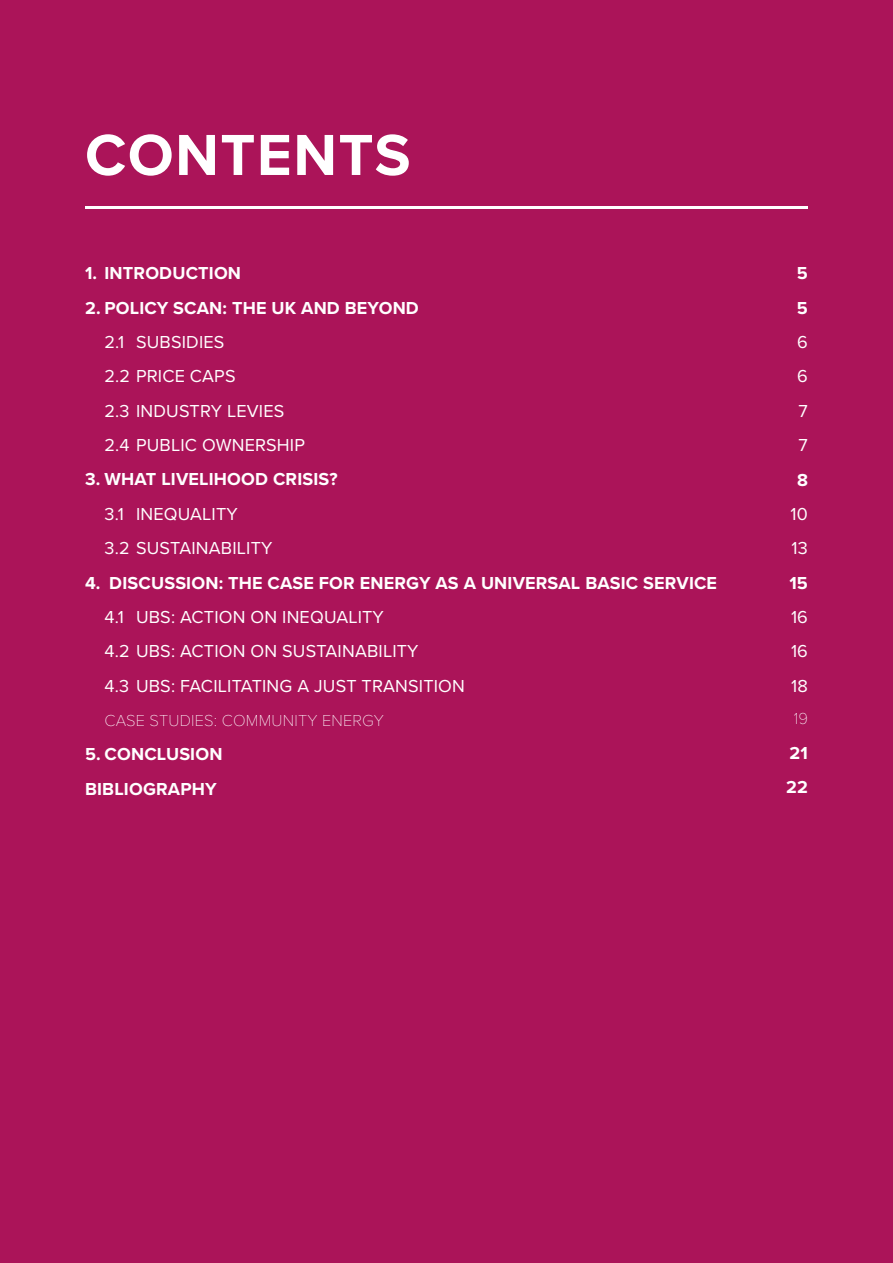
<style>
.page{position:relative;width:893px;height:1263px;background:#ab1459}
.page>*{position:absolute;margin:0;border:0;box-sizing:border-box;transform-origin:0 0}
.t1{font:700 60px "Proxima Nova";letter-spacing:.025em;color:#fff}
.t2{font:18px/34.3px "Proxima Nova";letter-spacing:.01em;color:#fff}
.t3{font:700 18px/34.3px "Proxima Nova";letter-spacing:.01em;color:#fff}
.t4{font:100 16.5px "Proxima Nova T";letter-spacing:.01em;color:#fff}
</style>
<div class="page">
<hr style="left:85px;top:206px;width:723px;height:2px;background:#fff">
<h1 class="t1" style="left:85px;top:110px;width:327px">CONTENTS</h1>
<p class="t3" style="left:85px;top:256px;width:158px">1. INTRODUCTION</p>
<p class="t3" style="left:85px;top:290px;width:335px">2. POLICY SCAN: THE UK AND BEYOND</p>
<p class="t2" style="left:105px;top:324px;width:202px">2.1 SUBSIDIES<br>2.2 PRICE CAPS<br>2.3 INDUSTRY LEVIES<br>2.4 PUBLIC OWNERSHIP</p>
<p class="t3" style="left:85px;top:462px;width:254px">3. WHAT LIVELIHOOD CRISIS?</p>
<p class="t2" style="left:105px;top:496px;width:169px">3.1 INEQUALITY<br>3.2 SUSTAINABILITY</p>
<p class="t3" style="left:85px;top:565px;width:634px">4. DISCUSSION: THE CASE FOR ENERGY AS A UNIVERSAL BASIC SERVICE</p>
<p class="t2" style="left:105px;top:599px;width:362px">4.1 UBS: ACTION ON INEQUALITY<br>4.2 UBS: ACTION ON SUSTAINABILITY<br>4.3 UBS: FACILITATING A JUST TRANSITION</p>
<p class="t4" style="left:105px;top:708px;width:281px">CASE STUDIES: COMMUNITY ENERGY</p>
<p class="t3" style="left:85px;top:737px;width:139px">5. CONCLUSION<br>BIBLIOGRAPHY</p>
<p class="t3" style="left:797px;top:256px;width:12px">5<br>5</p>
<p class="t2" style="left:797px;top:324px;width:12px;text-align:justify">6<br>6<br>7<br>7</p>
<p class="t3" style="left:797px;top:462px;width:12px">8</p>
<p class="t2" style="left:791px;top:496px;width:19px">10<br>13</p>
<p class="t3" style="left:789px;top:565px;width:20px">15</p>
<p class="t2" style="left:791px;top:599px;width:18px;text-align:justify">16<br>16<br>18</p>
<p class="t4" style="left:794px;top:706px;width:16px">19</p>
<p class="t3" style="left:786px;top:735px;width:23px">21<br>22</p>
</div>
